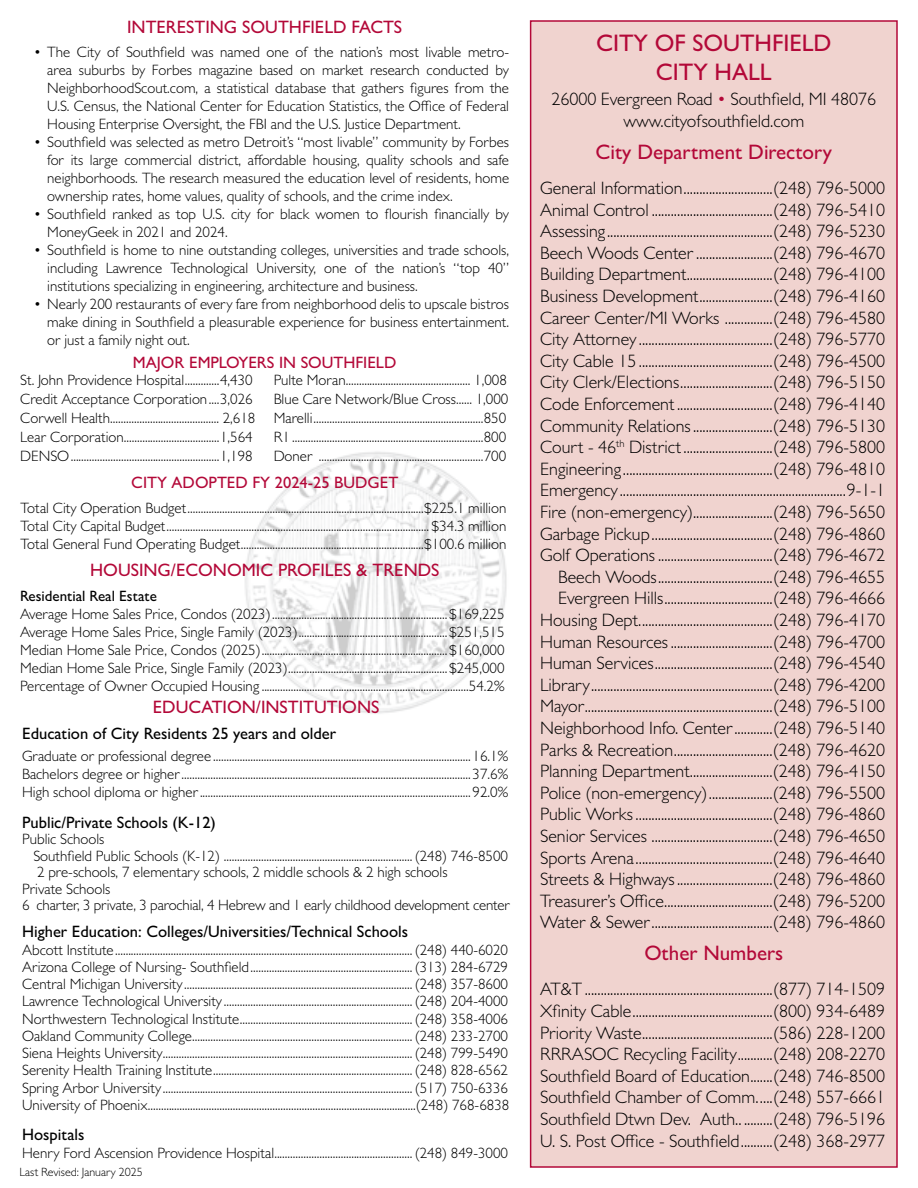
<style>
.page{position:relative;width:918px;height:1188px;background:#fff}
.page>*{position:absolute;margin:0;border:0;box-sizing:border-box;transform-origin:0 0}
.t1{font:500 24px/28.8px "Gill Sans";color:#b30838;text-align:center}
.t2{font:500 21px "Gill Sans";color:#b30838}
.t3{font:300 18px/21.6px "Gill Sans";color:#000;text-align:center}
.t4{font:500 18px "Gill Sans";color:#b30838}
.t5{font:500 16.5px "Gill Sans";color:#000}
.t6{font:500 16.5px "Gill Sans";color:#b30838}
.t7{font:300 15px/18px "Gill Sans";color:#000;text-align:justify}
.t8{font:500 15px "Gill Sans";color:#000}
.t9{font:300 12px "Gill Sans";color:#000}
.s1{color:#b30838}
</style>
<div class="page">
<div style="left:530px;top:20px;width:368px;height:1148px;background:#f0d3cf;border:2px solid #b30838"></div>
<img style="left:245px;top:451px;width:262px;height:263px">
<p class="t4" style="left:127px;top:16px;width:277px">INTERESTING SOUTHFIELD FACTS</p>
<p class="t7" style="left:47px;top:43px;width:463px;text-indent:-14px">• The City of Southfield was named one of the nation’s most livable metro&shy;area suburbs by Forbes magazine based on market research conducted by NeighborhoodScout.com, a statistical database that gathers figures from the U.S. Census, the National Center for Education Statistics, the Office of Federal Housing Enterprise Oversight, the FBI and the U.S. Justice Department.</p>
<p class="t7" style="left:47px;top:133px;width:463px;text-indent:-14px">• Southfield was selected as metro Detroit’s “most livable” community by Forbes for its large commercial district, affordable housing, quality schools and safe neighborhoods. The research measured the education level of residents, home ownership rates, home values, quality of schools, and the crime index.</p>
<p class="t7" style="left:47px;top:205px;width:463px;text-indent:-14px">• Southfield ranked as top U.S. city for black women to flourish financially by<br>MoneyGeek in 2021 and 2024.</p>
<p class="t7" style="left:47px;top:241px;width:463px;text-indent:-14px">• Southfield is home to nine outstanding colleges, universities and trade schools, including Lawrence Technological University, one of the nation’s “top 40” institutions specializing in engineering, architecture and business.</p>
<p class="t7" style="left:47px;top:295px;width:463px;text-indent:-14px">• Nearly 200 restaurants of every fare from neighborhood delis to upscale bistros make dining in Southfield a pleasurable experience for business entertainment. or just a family night out.</p>
<p class="t6" style="left:133px;top:352px;width:265px">MAJOR EMPLOYERS IN SOUTHFIELD</p>
<p class="t7" style="left:20px;top:370px;width:237px;line-height:19px;text-align:left">St. John Providence Hospital.............4,430<br>Credit Acceptance Corporation....3,026<br>Corwell Health......................................... 2,618<br>Lear Corporation....................................1,564<br>DENSO........................................................1,198</p>
<p class="t7" style="left:274px;top:370px;width:236px;line-height:19px;text-align:left">Pulte Moran............................................... 1,008<br>Blue Care Network/Blue Cross...... 1,000<br>Marelli................................................................850<br>R1 ........................................................................800<br>Doner ..............................................................700</p>
<p class="t6" style="left:131px;top:472px;width:269px">CITY ADOPTED FY 2024-25 BUDGET</p>
<p class="t7" style="left:20px;top:498px;width:488px">Total City Operation Budget.........................................................................................$225.1 million Total City Capital Budget................................................................................................... $34.3 million Total General Fund Operating Budget.....................................................................$100.6 million</p>
<p class="t4" style="left:90px;top:559px;width:351px">HOUSING/ECONOMIC PROFILES &amp; TRENDS</p>
<p class="t8" style="left:20px;top:587px;width:138px">Residential Real Estate</p>
<p class="t7" style="left:20px;top:604px;width:486px">Average Home Sales Price, Condos (2023)..................................................................$169,225<br>Average Home Sales Price, Single Family (2023)........................................................$251,515<br>Median Home Sale Price, Condos (2025)......................................................................$160,000<br>Median Home Sale Price, Single Family (2023)............................................................$245,000<br>Percentage of Owner Occupied Housing ..............................................................................54.2%</p>
<p class="t4" style="left:153px;top:696px;width:228px">EDUCATION/INSTITUTIONS</p>
<p class="t5" style="left:22px;top:724px;width:316px">Education of City Residents 25 years and older</p>
<p class="t7" style="left:22px;top:747px;width:487px">Graduate or professional degree .................................................................................................16.1% Bachelors degree or higher.............................................................................................................37.6% High school diploma or higher......................................................................................................92.0%</p>
<p class="t5" style="left:22px;top:812px;width:195px">Public/Private Schools (K-12)</p>
<p class="t7" style="left:22px;top:830px;width:84px">Public Schools</p>
<p class="t7" style="left:33px;top:846px;width:476px">Southfield Public Schools (K-12) .......................................................................(248) 746-8500</p>
<p class="t7" style="left:37px;top:863px;width:412px">2 pre-schools, 7 elementary schools, 2 middle schools &amp; 2 high schools</p>
<p class="t7" style="left:22px;top:879px;width:90px">Private Schools</p>
<p class="t7" style="left:22px;top:896px;width:489px">6 charter, 3 private, 3 parochial, 4 Hebrew and 1 early childhood development center</p>
<p class="t5" style="left:22px;top:922px;width:387px">Higher Education: Colleges/Universities/Technical Schools</p>
<p class="t7" style="left:22px;top:941px;width:489px;line-height:17.2px">Abcott Institute................................................................................................................(248) 440-6020<br>Arizona College of Nursing- Southfield.............................................................(313) 284-6729<br>Central Michigan University......................................................................................(248) 357-8600<br>Lawrence Technological University .......................................................................(248) 204-4000<br>Northwestern Technological Institute.................................................................(248) 358-4006<br>Oakland Community College...................................................................................(248) 233-2700<br>Siena Heights University..............................................................................................(248) 799-5490<br>Serenity Health Training Institute...........................................................................(248) 828-6562<br>Spring Arbor University..............................................................................................(517) 750-6336<br>University of Phoenix.....................................................................................................(248) 768-6838</p>
<p class="t5" style="left:22px;top:1125px;width:64px">Hospitals</p>
<p class="t7" style="left:22px;top:1144px;width:488px">Henry Ford Ascension Providence Hospital....................................................(248) 849-3000</p>
<p class="t9" style="left:20px;top:1165px;width:125px">Last Revised: January 2025</p>
<h1 class="t1" style="left:596px;top:29px;width:237px">CITY OF SOUTHFIELD<br>CITY HALL</h1>
<p class="t3" style="left:551px;top:88px;width:326px">26000 Evergreen Road <span class="s1">•</span> Southfield, MI 48076 www.cityofsouthfield.com</p>
<h2 class="t2" style="left:596px;top:139px;width:238px">City Department Directory</h2>
<p class="t3" style="left:540px;top:177px;width:347px;text-align:right">General Information............................(248) 796-5000<br>Animal Control ......................................(248) 796-5410<br>Assessing....................................................(248) 796-5230<br>Beech Woods Center........................(248) 796-4670<br>Building Department...........................(248) 796-4100<br>Business Development.......................(248) 796-4160<br>Career Center/MI Works ...............(248) 796-4580<br>City Attorney ..........................................(248) 796-5770<br>City Cable 15 ..........................................(248) 796-4500<br>City Clerk/Elections.............................(248) 796-5150<br>Code Enforcement..............................(248) 796-4140<br>Community Relations.........................(248) 796-5130<br>Court - 46<sup>th</sup> District............................(248) 796-5800<br>Engineering...............................................(248) 796-4810<br>Emergency.......................................................................9-1-1<br>Fire (non-emergency).........................(248) 796-5650<br>Garbage Pickup......................................(248) 796-4860<br>Golf Operations ....................................(248) 796-4672<br>Beech Woods....................................(248) 796-4655<br>Evergreen Hills..................................(248) 796-4666<br>Housing Dept..........................................(248) 796-4170<br>Human Resources................................(248) 796-4700<br>Human Services.....................................(248) 796-4540<br>Library.........................................................(248) 796-4200<br>Mayor...........................................................(248) 796-5100<br>Neighborhood Info. Center............(248) 796-5140<br>Parks &amp; Recreation...............................(248) 796-4620<br>Planning Department..........................(248) 796-4150<br>Police (non-emergency)....................(248) 796-5500<br>Public Works...........................................(248) 796-4860<br>Senior Services ......................................(248) 796-4650<br>Sports Arena...........................................(248) 796-4640<br>Streets &amp; Highways..............................(248) 796-4860<br>Treasurer’s Office..................................(248) 796-5200<br>Water &amp; Sewer......................................(248) 796-4860</p>
<h2 class="t2" style="left:644px;top:941px;width:140px">Other Numbers</h2>
<p class="t3" style="left:540px;top:978px;width:347px;text-align:justify">AT&amp;T ...........................................................(877) 714-1509<br>Xfinity Cable............................................(800) 934-6489<br>Priority Waste.........................................(586) 228-1200<br>RRRASOC Recycling Facility...........(248) 208-2270<br>Southfield Board of Education.......(248) 746-8500<br>Southfield Chamber of Comm.....(248) 557-6661<br>Southfield Dtwn Dev. Auth.. .........(248) 796-5196<br>U. S. Post Office - Southfield..........(248) 368-2977</p>
</div>
